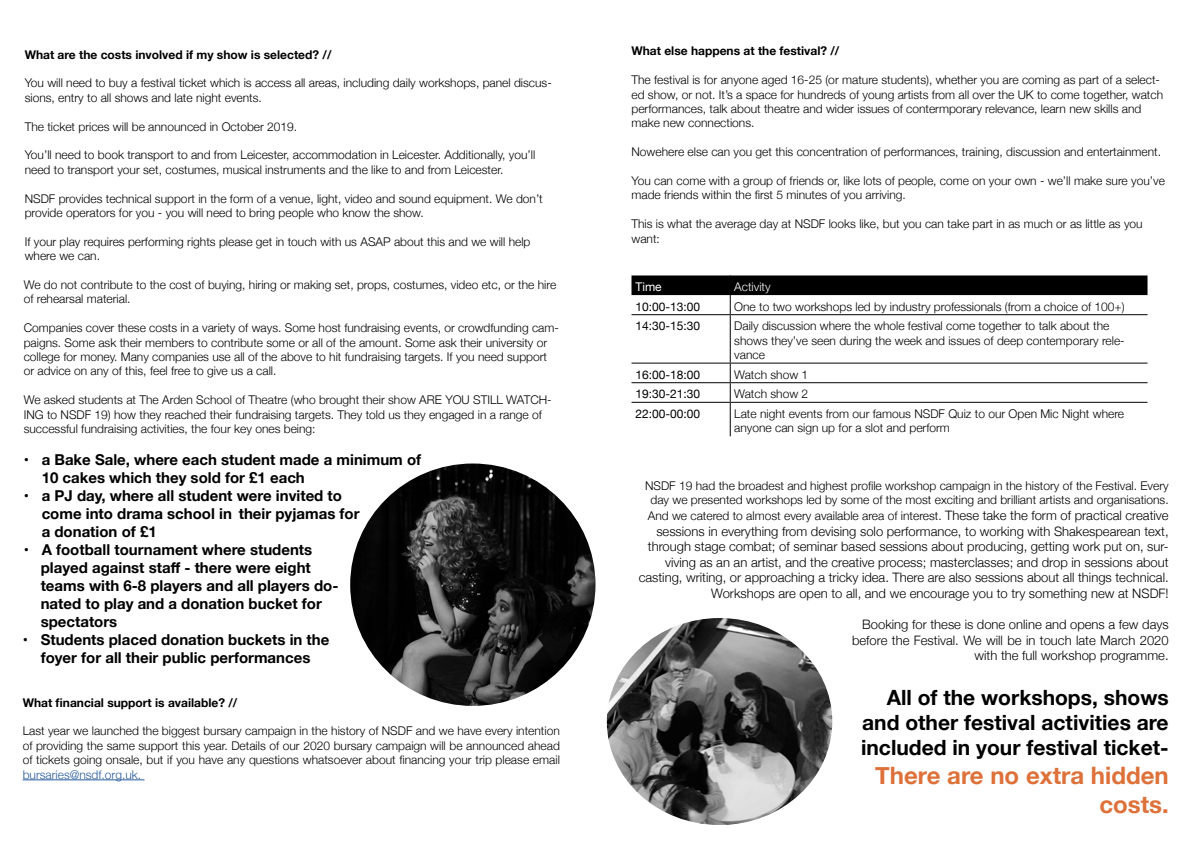
<style>
.page{position:relative;width:1191px;height:842px;background:#fff}
.page>*{position:absolute;margin:0;border:0;box-sizing:border-box;transform-origin:0 0}
.t1{font:700 24px/28.8px "Helvetica Neue";color:#dd7139;text-align:right}
.t2{font:700 21px/25.2px "Helvetica Neue";color:#000;text-align:justify}
.t3{font:700 15px/18px "Helvetica Neue";color:#000}
.t4{font:300 13px/15.6px "Helvetica Neue";color:#000;text-align:right}
.t5{font:300 12px/14.4px "Helvetica Neue";color:#000}
.t6{font:700 12px "Helvetica Neue";color:#000}
.t7{font:12px "Helvetica Neue";color:#000}
.t8{font:300 12px "Helvetica Neue";color:#275b9b}
.t9{font:300 12px "Helvetica Neue";color:#fff}
.t10{font:12px "Helvetica Neue";color:#fff}
.s1{font-size:13px}
</style>
<div class="page">
<svg style="left:631px;top:275px;width:516px;height:39px"></svg>
<hr style="left:631px;top:314px;width:99px;height:1px;background:#000">
<hr style="left:730px;top:314px;width:417px;height:1px;background:#000">
<hr style="left:729px;top:315px;width:1px;height:48px;background:#000">
<hr style="left:631px;top:363px;width:99px;height:1px;background:#000">
<hr style="left:730px;top:363px;width:417px;height:1px;background:#000">
<hr style="left:631px;top:382px;width:99px;height:1px;background:#000">
<hr style="left:730px;top:382px;width:417px;height:1px;background:#000">
<svg style="left:729px;top:364px;width:1px;height:38px"></svg>
<hr style="left:631px;top:402px;width:99px;height:1px;background:#000">
<hr style="left:730px;top:402px;width:417px;height:1px;background:#000">
<hr style="left:729px;top:403px;width:1px;height:33px;background:#000">
<img style="left:607px;top:618px;width:225px;height:207px">
<hr style="left:23px;top:779px;width:122px;height:1px;background:#275b9b">
<img style="left:350px;top:463px;width:245px;height:243px">
<p class="t6" style="left:25px;top:45px;width:308px">What are the costs involved if my show is selected? //</p>
<p class="t5" style="left:25px;top:75px;width:528px">You will need to buy a festival ticket which is access all areas, including daily workshops, panel discus&shy;sions, entry to all shows and late night events.</p>
<p class="t5" style="left:25px;top:118px;width:274px">The ticket prices will be announced in October 2019.</p>
<p class="t5" style="left:25px;top:147px;width:512px">You’ll need to book transport to and from Leicester, accommodation in Leicester. Additionally, you’ll need to transport your set, costumes, musical instruments and the like to and from Leicester.</p>
<p class="t5" style="left:25px;top:190px;width:519px">NSDF provides technical support in the form of a venue, light, video and sound equipment. We don’t provide operators for you - you will need to bring people who know the show.</p>
<p class="t5" style="left:25px;top:233px;width:507px">If your play requires performing rights please get in touch with us ASAP about this and we will help where we can.</p>
<p class="t5" style="left:24px;top:277px;width:534px">We do not contribute to the cost of buying, hiring or making set, props, costumes, video etc, or the hire of rehearsal material.</p>
<p class="t5" style="left:24px;top:320px;width:537px">Companies cover these costs in a variety of ways. Some host fundraising events, or crowdfunding cam&shy;paigns. Some ask their members to contribute some or all of the amount. Some ask their university or college for money. Many companies use all of the above to hit fundraising targets. If you need support or advice on any of this, feel free to give us a call.</p>
<p class="t5" style="left:24px;top:392px;width:529px">We asked students at The Arden School of Theatre (who brought their show ARE YOU STILL WATCH-<br>ING to NSDF 19) how they reached their fundraising targets. They told us they engaged in a range of successful fundraising activities, the four key ones being:</p>
<p class="t3" style="left:42px;top:451px;width:381px;text-indent:-18px">• a Bake Sale, where each student made a minimum of<br>10 cakes which they sold for £1 each</p>
<p class="t3" style="left:42px;top:487px;width:319px;text-indent:-18px">• a PJ day, where all student were invited to come into drama school in their pyjamas for a donation of £1</p>
<p class="t3" style="left:41px;top:541px;width:299px;text-indent:-17px">• A football tournament where students played against staff - there were eight teams with 6-8 players and all players do&shy;nated to play and a donation bucket for spectators</p>
<p class="t3" style="left:23px;top:631px;width:308px;text-align:center">• Students placed donation buckets in the foyer for all their public performances</p>
<p class="t6" style="left:23px;top:693px;width:216px">What financial support is available? //</p>
<p class="t5" style="left:23px;top:723px;width:539px;text-align:justify">Last year we launched the biggest bursary campaign in the history of NSDF and we have every intention of providing the same support this year. Details of our 2020 bursary campaign will be announced ahead of tickets going onsale, but if you have any questions whatsoever about financing your trip please email</p>
<p class="t8" style="left:23px;top:765px;width:120px">bursaries@nsdf.org.uk.</p>
<p class="t6" style="left:631px;top:42px;width:209px">What else happens at the festival? //</p>
<p class="t5" style="left:631px;top:72px;width:533px">The festival is for anyone aged 16-25 (or mature students), whether you are coming as part of a select&shy;ed show, or not. It’s a space for hundreds of young artists from all over the UK to come together, watch performances, talk about theatre and wider issues of contermporary relevance, learn new skills and make new connections.</p>
<p class="t5" style="left:631px;top:144px;width:531px">Nowehere else can you get this concentration of performances, training, discussion and entertainment.</p>
<p class="t5" style="left:631px;top:173px;width:535px">You can come with a group of friends or, like lots of people, come on your own - we’ll make sure you’ve made friends within the first 5 minutes of you arriving.</p>
<p class="t5" style="left:631px;top:216px;width:513px">This is what the average day at NSDF looks like, but you can take part in as much or as little as you want:</p>
<p class="t10" style="left:635px;top:278px;width:28px">Time</p>
<p class="t9" style="left:734px;top:277px;width:38px">Activity</p>
<p class="t7" style="left:635px;top:298px;width:66px">10:00-13:00</p>
<p class="t5" style="left:734px;top:298px;width:392px">One to two workshops led by industry professionals (from a choice of 100+)</p>
<p class="t7" style="left:635px;top:317px;width:66px">14:30-15:30</p>
<p class="t5" style="left:734px;top:318px;width:392px">Daily discussion where the whole festival come together to talk about the shows they’ve seen during the week and issues of deep contemporary rele&shy;vance</p>
<p class="t7" style="left:635px;top:366px;width:66px">16:00-18:00</p>
<p class="t5" style="left:734px;top:366px;width:76px">Watch show 1</p>
<p class="t7" style="left:635px;top:385px;width:66px">19:30-21:30</p>
<p class="t5" style="left:734px;top:386px;width:76px">Watch show 2</p>
<p class="t7" style="left:635px;top:405px;width:66px">22:00-00:00</p>
<p class="t5" style="left:734px;top:406px;width:391px">Late night events from our famous NSDF Quiz to our Open Mic Night where anyone can sign up for a slot and perform</p>
<p class="t5" style="left:645px;top:478px;width:525px;text-align:center">NSDF 19 had the broadest and highest profile workshop campaign in the history of the Festival. Every day we presented workshops led by some of the most exciting and brilliant artists and organisations.</p>
<p class="t5" style="left:648px;top:508px;width:522px">And we catered to almost every available area of interest. <span class="s1">These take the form of practical creative</span></p>
<p class="t4" style="left:638px;top:522px;width:531px">sessions in everything from devising solo performance, to working with Shakespearean text, through stage combat; of seminar based sessions about producing, getting work put on, sur&shy;viving as an an artist, and the creative process; masterclasses; and drop in sessions about casting, writing, or approaching a tricky idea. There are also sessions about all things technical.<br>Workshops are open to all, and we encourage you to try something new at NSDF!</p>
<p class="t4" style="left:852px;top:616px;width:318px">Booking for these is done online and opens a few days before the Festival. We will be in touch late March 2020 with the full workshop programme.</p>
<h2 class="t2" style="left:861px;top:685px;width:309px;text-indent:26px">All of the workshops, shows and other festival activities are included in your festival ticket-</h2>
<h1 class="t1" style="left:875px;top:762px;width:295px">There are no extra hidden costs.</h1>
</div>
